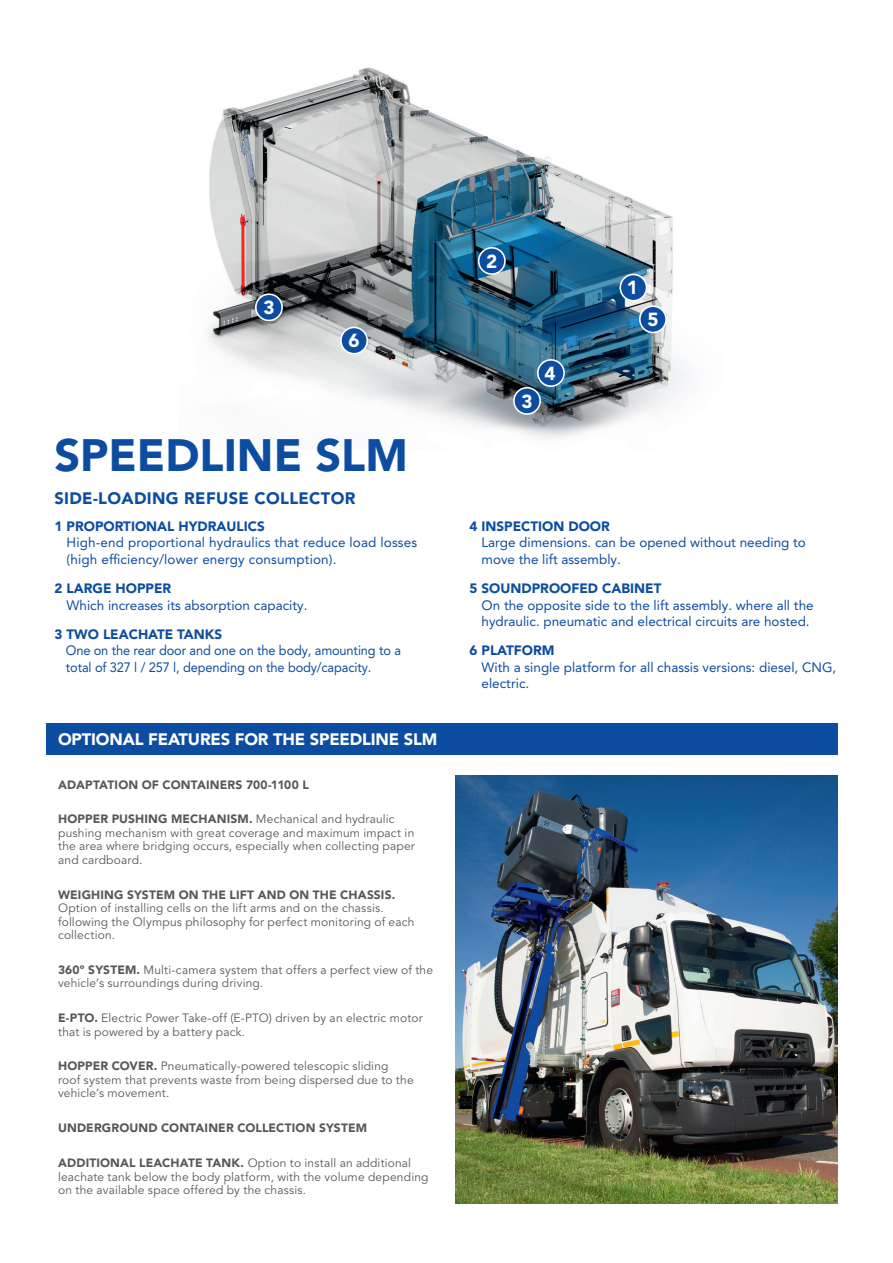
<style>
.page{position:relative;width:893px;height:1263px;background:#fff}
.page>*{position:absolute;margin:0;border:0;box-sizing:border-box;transform-origin:0 0}
.t1{font:900 45px "Avenir LT Pro";color:#0d4da1}
.t2{font:900 18.75px "Avenir LT Pro";color:#fff}
.t3{font:900 16.5px "Avenir LT Pro";letter-spacing:-.01em;color:#fff}
.t4{font:900 16.5px "Avenir LT Pro";letter-spacing:.02em;color:#0d4da1}
.t5{font:13.5px/16.5px "Avenir LT Pro";color:#0d4da1}
.t6{font:900 13.5px "Avenir LT Pro";color:#0d4da1}
.t7{font:13.5px/16.5px "Avenir LT Pro";color:#0d4da1;scale:.95 1}
.t8{font:12px/13.5px "Avenir LT Pro";letter-spacing:.015em;color:#57585a}
.t9{font:900 12px "Avenir LT Pro";letter-spacing:.01em;color:#57585a}
.s1{font-weight:900}
</style>
<div class="page">
<img style="left:208px;top:67px;width:485px;height:372px">
<div style="left:341px;top:327px;width:26px;height:27px;background:#0d4da1;border-radius:50%"></div>
<div style="left:340px;top:327px;width:28px;height:27px;border:2px solid #fff;border-radius:50%"></div>
<div style="left:479px;top:248px;width:26px;height:26px;background:#0d4da1;border-radius:50%"></div>
<div style="left:478px;top:247px;width:28px;height:28px;border:2px solid #fff;border-radius:50%"></div>
<div style="left:620px;top:274px;width:27px;height:27px;background:#0d4da1;border-radius:50%"></div>
<div style="left:619px;top:274px;width:28px;height:28px;border:2px solid #fff;border-radius:50%"></div>
<div style="left:640px;top:306px;width:26px;height:26px;background:#0d4da1;border-radius:50%"></div>
<div style="left:639px;top:305px;width:28px;height:28px;border:2px solid #fff;border-radius:50%"></div>
<div style="left:538px;top:360px;width:26px;height:26px;background:#0d4da1;border-radius:50%"></div>
<div style="left:537px;top:359px;width:28px;height:28px;border:2px solid #fff;border-radius:50%"></div>
<div style="left:514px;top:388px;width:26px;height:26px;background:#0d4da1;border-radius:50%"></div>
<div style="left:513px;top:387px;width:28px;height:28px;border:2px solid #fff;border-radius:50%"></div>
<div style="left:256px;top:294px;width:26px;height:26px;background:#0d4da1;border-radius:50%"></div>
<div style="left:255px;top:293px;width:28px;height:28px;border:2px solid #fff;border-radius:50%"></div>
<div style="left:46px;top:723px;width:792px;height:32px;background:#0d4da1"></div>
<img style="left:455px;top:775px;width:383px;height:428px">
<h2 class="t2" style="left:263px;top:296px;width:13px">3</h2>
<h2 class="t2" style="left:348px;top:329px;width:13px">6</h2>
<h1 class="t1" style="left:54px;top:428px;width:355px">SPEEDLINE SLM</h1>
<h3 class="t4" style="left:54px;top:488px;width:302px">SIDE-LOADING REFUSE COLLECTOR</h3>
<p class="t6" style="left:55px;top:518px;width:212px">1 PROPORTIONAL HYDRAULICS</p>
<p class="t5" style="left:67px;top:534px;width:352px">High-end proportional hydraulics that reduce load losses (high efficiency/lower energy consumption).</p>
<p class="t6" style="left:55px;top:580px;width:118px">2 LARGE HOPPER</p>
<p class="t5" style="left:67px;top:597px;width:242px">Which increases its absorption capacity.</p>
<p class="t6" style="left:55px;top:626px;width:169px">3 TWO LEACHATE TANKS</p>
<p class="t7" style="left:66px;top:642px;width:354px">One on the rear door and one on the body, amounting to a total of 327 l / 257 l, depending on the body/capacity.</p>
<h3 class="t3" style="left:58px;top:729px;width:381px">OPTIONAL FEATURES FOR THE SPEEDLINE SLM</h3>
<p class="t9" style="left:58px;top:777px;width:252px">ADAPTATION OF CONTAINERS 700-1100 L</p>
<p class="t8" style="left:58px;top:813px;width:358px"><span class="s1">HOPPER PUSHING MECHANISM.</span> Mechanical and hydraulic pushing mechanism with great coverage and maximum impact in the area where bridging occurs, especially when collecting paper and cardboard.</p>
<p class="t9" style="left:58px;top:887px;width:339px">WEIGHING SYSTEM ON THE LIFT AND ON THE CHASSIS.</p>
<p class="t8" style="left:58px;top:901px;width:358px">Option of installing cells on the lift arms and on the chassis. following the Olympus philosophy for perfect monitoring of each collection.</p>
<p class="t8" style="left:58px;top:963px;width:377px"><span class="s1">360º SYSTEM.</span> Multi-camera system that offers a perfect view of the vehicle’s surroundings during driving.</p>
<p class="t8" style="left:58px;top:1011px;width:366px"><span class="s1">E-PTO.</span> Electric Power Take-off (E-PTO) driven by an electric motor that is powered by a battery pack.</p>
<p class="t8" style="left:58px;top:1060px;width:357px"><span class="s1">HOPPER COVER.</span> Pneumatically-powered telescopic sliding<br>roof system that prevents waste from being dispersed due to the vehicle’s movement.</p>
<p class="t9" style="left:58px;top:1121px;width:310px">UNDERGROUND CONTAINER COLLECTION SYSTEM</p>
<p class="t8" style="left:58px;top:1156px;width:372px"><span class="s1">ADDITIONAL LEACHATE TANK.</span> Option to install an additional leachate tank below the body platform, with the volume depending on the available space offered by the chassis.</p>
<h2 class="t2" style="left:486px;top:250px;width:13px">2</h2>
<h2 class="t2" style="left:521px;top:390px;width:13px">3</h2>
<h2 class="t2" style="left:544px;top:362px;width:13px">4</h2>
<h2 class="t2" style="left:627px;top:276px;width:13px">1</h2>
<h2 class="t2" style="left:647px;top:308px;width:13px">5</h2>
<p class="t6" style="left:469px;top:518px;width:142px">4 INSPECTION DOOR</p>
<p class="t5" style="left:481px;top:534px;width:326px">Large dimensions. can be opened without needing to move the lift assembly.</p>
<p class="t6" style="left:469px;top:580px;width:193px">5 SOUNDPROOFED CABINET</p>
<p class="t5" style="left:481px;top:597px;width:334px">On the opposite side to the lift assembly. where all the hydraulic. pneumatic and electrical circuits are hosted.</p>
<p class="t6" style="left:469px;top:642px;width:86px">6 PLATFORM</p>
<p class="t5" style="left:481px;top:659px;width:356px">With a single platform for all chassis versions: diesel, CNG, electric.</p>
</div>
